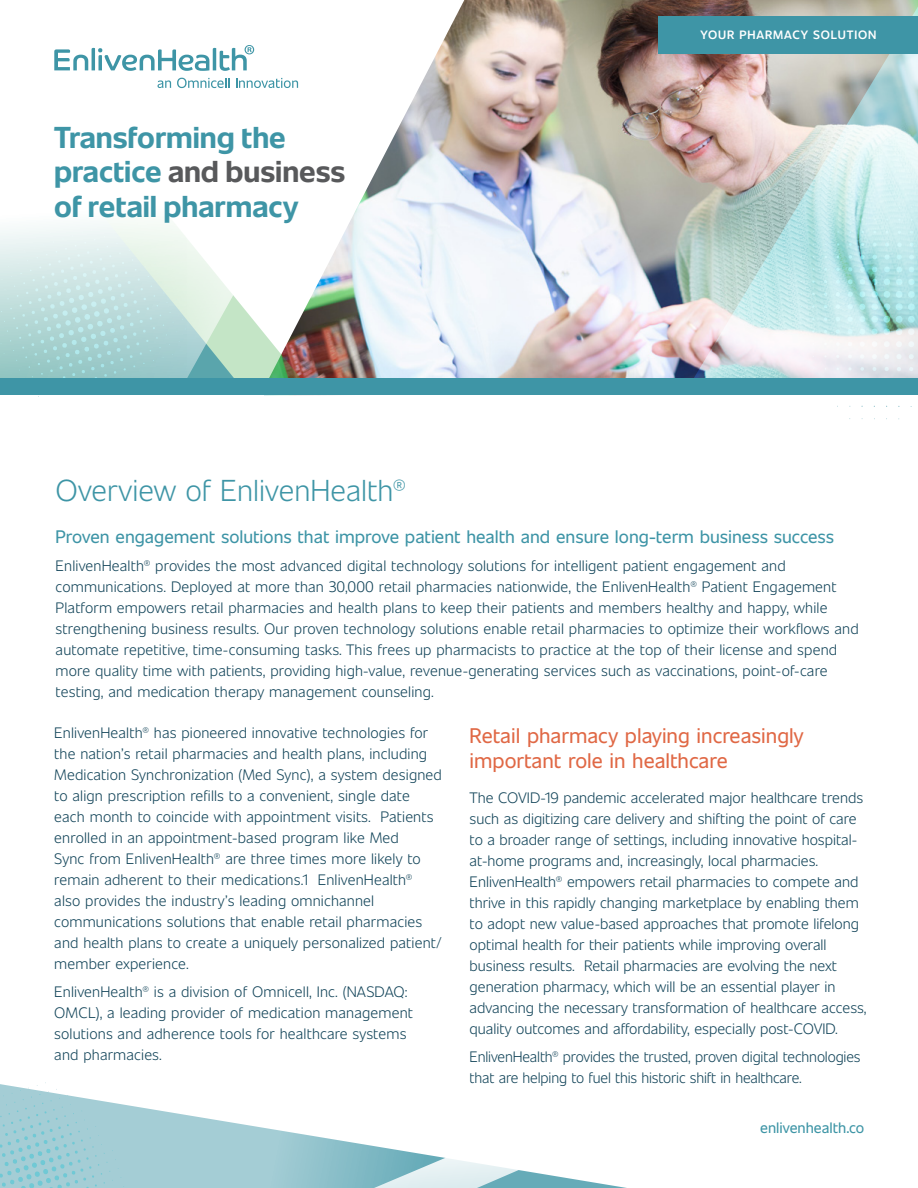
<style>
.page{position:relative;width:918px;height:1188px;background:#fff}
.page>*{position:absolute;margin:0;border:0;box-sizing:border-box;transform-origin:0 0}
.t1{font:700 30px/34.5px "Unitext";color:#3e95a6}
.t2{font:300 30px "Unitext";color:#3e95a6}
.t3{font:21px/25.5px "Unitext";color:#e06845}
.t4{font:18px "Unitext";color:#3d94a6}
.t5{font:300 15px/21px "Unitext";letter-spacing:.01em;color:#124459}
.t6{font:300 15px/21px "Unitext";letter-spacing:-.01em;color:#124459}
.t7{font:15px "Unitext";color:#3e95a6}
.t8{font:600 12px "Unitext";letter-spacing:.075em;color:#fff}
.s1{color:#58595b}
</style>
<div class="page">
<img style="left:405px;top:0;width:283px;height:378px">
<img style="left:688px;top:0;width:230px;height:378px">
<svg style="left:847px;top:304px;width:6px;height:6px"></svg>
<svg style="left:847px;top:316px;width:6px;height:6px"></svg>
<svg style="left:896px;top:354px;width:6px;height:6px"></svg>
<svg style="left:884px;top:354px;width:6px;height:6px"></svg>
<svg style="left:847px;top:291px;width:6px;height:6px"></svg>
<svg style="left:908px;top:354px;width:6px;height:6px"></svg>
<svg style="left:896px;top:254px;width:6px;height:6px"></svg>
<svg style="left:847px;top:329px;width:6px;height:5px"></svg>
<svg style="left:872px;top:354px;width:5px;height:5px"></svg>
<svg style="left:859px;top:266px;width:56px;height:82px;background:#b6e0e0"></svg>
<svg style="left:884px;top:254px;width:6px;height:6px"></svg>
<svg style="left:909px;top:254px;width:5px;height:6px"></svg>
<svg style="left:848px;top:279px;width:5px;height:6px"></svg>
<svg style="left:872px;top:254px;width:5px;height:6px"></svg>
<svg style="left:835px;top:304px;width:5px;height:5px"></svg>
<svg style="left:847px;top:341px;width:6px;height:6px"></svg>
<svg style="left:835px;top:317px;width:5px;height:5px"></svg>
<svg style="left:860px;top:354px;width:5px;height:5px"></svg>
<svg style="left:897px;top:367px;width:4px;height:5px"></svg>
<svg style="left:836px;top:292px;width:4px;height:5px"></svg>
<svg style="left:884px;top:367px;width:5px;height:4px"></svg>
<svg style="left:848px;top:267px;width:5px;height:5px"></svg>
<svg style="left:909px;top:367px;width:5px;height:4px"></svg>
<svg style="left:835px;top:329px;width:5px;height:5px"></svg>
<svg style="left:860px;top:255px;width:5px;height:4px"></svg>
<svg style="left:897px;top:242px;width:5px;height:5px"></svg>
<svg style="left:836px;top:279px;width:4px;height:5px"></svg>
<svg style="left:909px;top:242px;width:5px;height:5px"></svg>
<svg style="left:872px;top:367px;width:5px;height:4px"></svg>
<svg style="left:885px;top:242px;width:4px;height:5px"></svg>
<svg style="left:848px;top:354px;width:4px;height:5px"></svg>
<svg style="left:873px;top:242px;width:4px;height:5px"></svg>
<svg style="left:860px;top:367px;width:4px;height:4px"></svg>
<svg style="left:836px;top:342px;width:4px;height:4px"></svg>
<svg style="left:848px;top:255px;width:4px;height:4px"></svg>
<svg style="left:836px;top:267px;width:4px;height:4px"></svg>
<svg style="left:824px;top:305px;width:4px;height:4px"></svg>
<svg style="left:824px;top:317px;width:4px;height:4px"></svg>
<svg style="left:824px;top:292px;width:4px;height:4px"></svg>
<svg style="left:836px;top:355px;width:4px;height:3px"></svg>
<svg style="left:848px;top:367px;width:4px;height:4px"></svg>
<svg style="left:898px;top:230px;width:3px;height:4px"></svg>
<svg style="left:885px;top:230px;width:4px;height:4px"></svg>
<svg style="left:910px;top:230px;width:3px;height:4px"></svg>
<svg style="left:836px;top:255px;width:4px;height:4px"></svg>
<svg style="left:824px;top:342px;width:3px;height:4px"></svg>
<svg style="left:0;top:48px;width:405px;height:330px"></svg>
<svg style="left:1px;top:217px;width:185px;height:180px;background:#c7e2e0"></svg>
<div style="left:0;top:378px;width:918px;height:17px;background:#3e95a6"></div>
<svg style="left:45px;top:1082px;width:293px;height:106px;fill:#a4cdd5"></svg>
<svg style="left:338px;top:1140px;width:289px;height:48px"></svg>
<svg style="left:0;top:1083px;width:124px;height:105px;background:#aad2d9"></svg>
<svg style="left:158px;top:80px;width:13px;height:8px"></svg>
<svg style="left:177px;top:78px;width:53px;height:10px"></svg>
<svg style="left:236px;top:78px;width:62px;height:10px"></svg>
<svg style="left:54px;top:45px;width:200px;height:26px"></svg>
<div style="left:659px;top:16px;width:259px;height:38px;background:#3e95a6"></div>
<h1 class="t1" style="left:54px;top:118px;width:293px">Transforming the practice <span class="s1">and business </span>of retail pharmacy</h1>
<p class="t8" style="left:700px;top:26px;width:177px">YOUR PHARMACY SOLUTION</p>
<h1 class="t2" style="left:56px;top:469px;width:352px">Overview of EnlivenHealth®</h1>
<p class="t4" style="left:56px;top:524px;width:780px">Proven engagement solutions that improve patient health and ensure long-term business success</p>
<p class="t5" style="left:56px;top:554px;width:805px">EnlivenHealth® provides the most advanced digital technology solutions for intelligent patient engagement and communications. Deployed at more than 30,000 retail pharmacies nationwide, the EnlivenHealth® Patient Engagement Platform empowers retail pharmacies and health plans to keep their patients and members healthy and happy, while strengthening business results. Our proven technology solutions enable retail pharmacies to optimize their workflows and automate repetitive, time-consuming tasks. This frees up pharmacists to practice at the top of their license and spend more quality time with patients, providing high-value, revenue-generating services such as vaccinations, point-of-care testing, and medication therapy management counseling.</p>
<p class="t5" style="left:54px;top:722px;width:389px">EnlivenHealth® has pioneered innovative technologies for the nation’s retail pharmacies and health plans, including Medication Synchronization (Med Sync), a system designed to align prescription refills to a convenient, single date each month to coincide with appointment visits. Patients enrolled in an appointment-based program like Med<br>Sync from EnlivenHealth® are three times more likely to remain adherent to their medications.1 EnlivenHealth® also provides the industry’s leading omnichannel communications solutions that enable retail pharmacies and health plans to create a uniquely personalized patient/ member experience.</p>
<p class="t5" style="left:54px;top:980px;width:360px">EnlivenHealth® is a division of Omnicell, Inc. (NASDAQ:<br>OMCL), a leading provider of medication management solutions and adherence tools for healthcare systems and pharmacies.</p>
<h2 class="t3" style="left:470px;top:722px;width:335px">Retail pharmacy playing increasingly important role in healthcare</h2>
<p class="t5" style="left:470px;top:786px;width:398px">The COVID-19 pandemic accelerated major healthcare trends such as digitizing care delivery and shifting the point of care to a broader range of settings, including innovative hospital&shy;at-home programs and, increasingly, local pharmacies.<br>EnlivenHealth® empowers retail pharmacies to compete and thrive in this rapidly changing marketplace by enabling them to adopt new value-based approaches that promote lifelong optimal health for their patients while improving overall business results. Retail pharmacies are evolving the next generation pharmacy, which will be an essential player in advancing the necessary transformation of healthcare access, quality outcomes and affordability, especially post-COVID.</p>
<p class="t6" style="left:470px;top:1045px;width:392px">EnlivenHealth® provides the trusted, proven digital technologies that are helping to fuel this historic shift in healthcare.</p>
<p class="t7" style="left:760px;top:1117px;width:106px">enlivenhealth.co</p>
</div>
